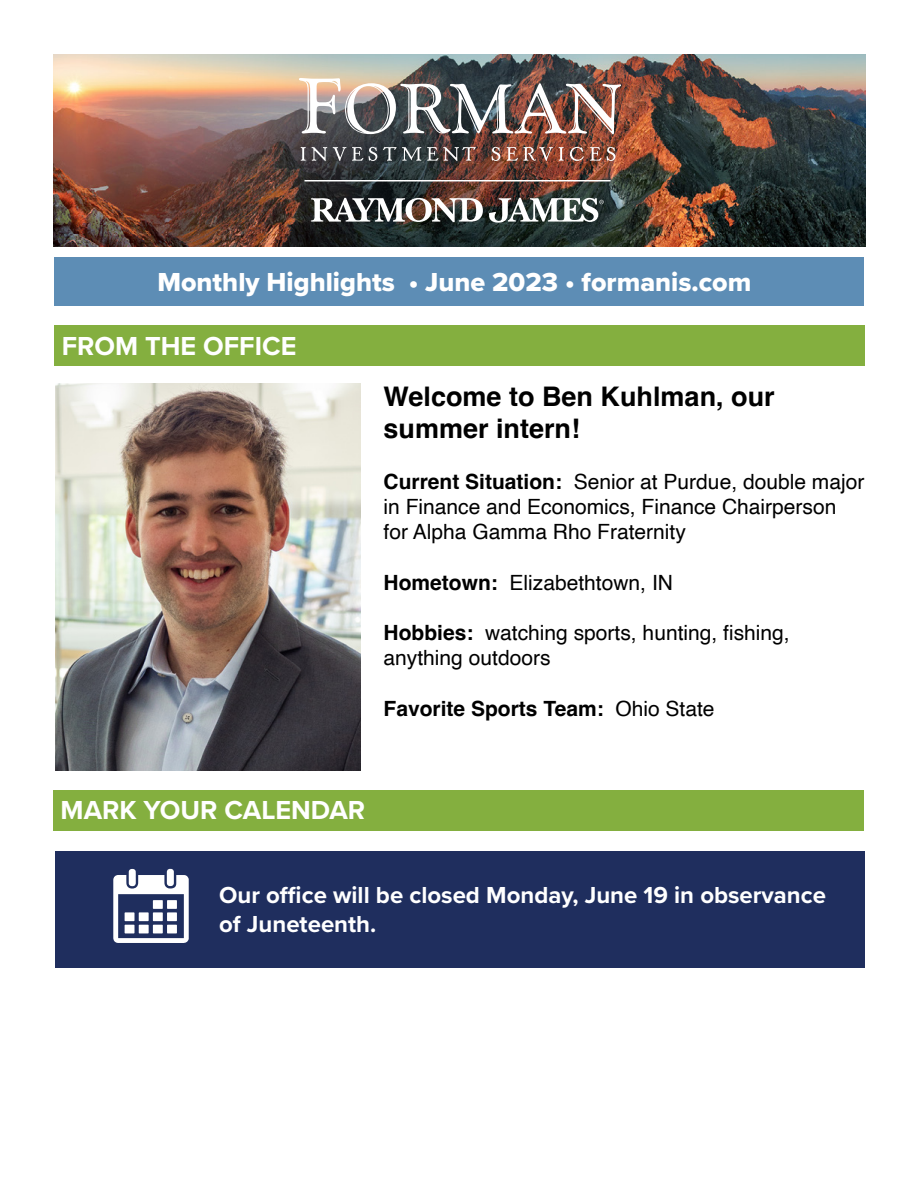
<style>
.page{position:relative;width:918px;height:1188px;background:#fff}
.page>*{position:absolute;margin:0;border:0;box-sizing:border-box;transform-origin:0 0}
.t1{font:27px "Proxima Nova Extrabld";color:#fff}
.t2{font:700 27px/32.4px "Helvetica";color:#000}
.t3{font:700 27px "Proxima Nova";color:#fff}
.t4{font:700 24px/28.8px "Proxima Nova";color:#fff}
.t5{font:21px/25.2px "Helvetica";color:#000}
.t6{font:700 21px "Helvetica";color:#000}
.s1{font-weight:700}
.s2{font-weight:400}
</style>
<div class="page">
<div style="left:54px;top:258px;width:810px;height:48px;background:#5d8db5"></div>
<div style="left:55px;top:326px;width:810px;height:40px;background:#84af3f"></div>
<img style="left:54px;top:54px;width:811px;height:193px">
<svg style="left:311px;top:198px;width:172px;height:24px"></svg>
<svg style="left:489px;top:198px;width:115px;height:25px"></svg>
<img style="left:299px;top:78px;width:322px;height:57px">
<svg style="left:301px;top:147px;width:5px;height:14px"></svg>
<svg style="left:312px;top:147px;width:15px;height:14px"></svg>
<svg style="left:333px;top:147px;width:13px;height:14px"></svg>
<svg style="left:352px;top:147px;width:11px;height:14px"></svg>
<svg style="left:369px;top:147px;width:8px;height:14px"></svg>
<svg style="left:383px;top:147px;width:38px;height:14px"></svg>
<svg style="left:427px;top:147px;width:49px;height:14px"></svg>
<svg style="left:492px;top:147px;width:8px;height:14px"></svg>
<svg style="left:507px;top:147px;width:46px;height:14px"></svg>
<svg style="left:559px;top:147px;width:5px;height:14px"></svg>
<svg style="left:570px;top:147px;width:14px;height:14px"></svg>
<svg style="left:590px;top:147px;width:25px;height:14px"></svg>
<hr style="left:305px;top:180px;width:306px;height:1px;background:#fff">
<div style="left:55px;top:851px;width:810px;height:116px;background:#1f2e5e"></div>
<svg style="left:113px;top:869px;width:76px;height:74px"></svg>
<div style="left:54px;top:791px;width:810px;height:40px;background:#84af3f"></div>
<img style="left:55px;top:384px;width:305px;height:387px">
<p class="t1" style="left:157px;top:262px;width:596px">Monthly Highlights • June 2023 • formanis.com</p>
<p class="t3" style="left:62px;top:325px;width:236px">FROM THE OFFICE</p>
<p class="t2" style="left:384px;top:383px;width:393px">Welcome to Ben Kuhlman, our summer intern!</p>
<p class="t5" style="left:384px;top:470px;width:482px"><span class="s1">Current Situation:</span> Senior at Purdue, double major in Finance and Economics, Finance Chairperson for Alpha Gamma Rho Fraternity</p>
<p class="t5" style="left:384px;top:570px;width:291px"><span class="s1">Hometown:</span> Elizabethtown, IN</p>
<p class="t5" style="left:384px;top:621px;width:408px"><span class="s1">Hobbies:</span> watching sports, hunting, fishing, anything outdoors</p>
<p class="t6" style="left:384px;top:695px;width:333px">Favorite Sports Team: <span class="s2">Ohio State</span></p>
<p class="t3" style="left:61px;top:790px;width:306px">MARK YOUR CALENDAR</p>
<p class="t4" style="left:219px;top:880px;width:608px">Our office will be closed Monday, June 19 in observance of Juneteenth.</p>
</div>
